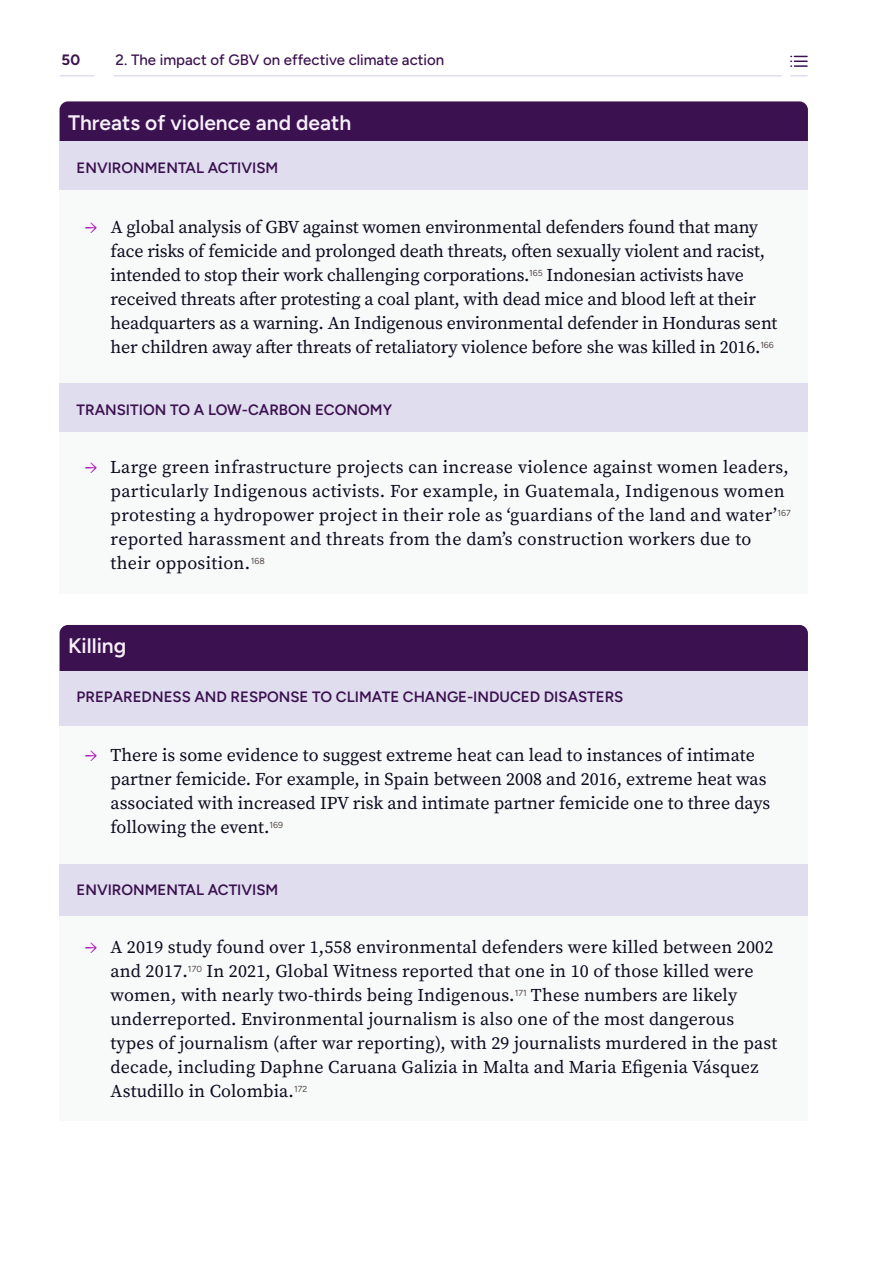
<style>
.page{position:relative;width:893px;height:1263px;background:#fff}
.page>*{position:absolute;margin:0;border:0;box-sizing:border-box;transform-origin:0 0}
.Heading_3{font:600 21px "Figtree";color:#f7effb}
.t1{font:18px/24px "Source Serif Pro";color:#0d0a1f}
.t2{font:18px/24px "Source Serif Pro";letter-spacing:.02em;color:#0d0a1f}
.Table_heading{font:600 15px "Figtree";color:#3b114f}
.t3{font:500 15px "Figtree";color:#3b114f}
.t4{font:700 15px "Figtree";color:#3b114f}
.s1{color:#ab00b7}
</style>
<div class="page">
<div style="left:60px;top:905px;width:748px;height:216px;background:#f8f9f9"></div>
<div style="left:60px;top:716px;width:748px;height:150px;background:#f8f9f9"></div>
<div style="left:60px;top:180px;width:748px;height:207px;background:#f8f9f9"></div>
<div style="left:60px;top:101px;width:748px;height:40px;background:#3b114f"></div>
<div style="left:60px;top:141px;width:748px;height:49px;background:#e0ddee"></div>
<div style="left:60px;top:425px;width:748px;height:168px;background:#f8f9f9"></div>
<div style="left:60px;top:625px;width:748px;height:46px;background:#3b114f"></div>
<div style="left:60px;top:671px;width:748px;height:54px;background:#e0ddee"></div>
<div style="left:60px;top:864px;width:748px;height:52px;background:#e0ddee"></div>
<div style="left:60px;top:383px;width:748px;height:49px;background:#e0ddee"></div>
<hr style="left:60px;top:75px;width:34px;height:2px;background:#e0ddee">
<svg style="left:791px;top:75px;width:16px;height:2px"></svg>
<hr style="left:114px;top:75px;width:667px;height:2px;background:#e0ddee">
<svg style="left:791px;top:56px;width:16px;height:11px"></svg>
<p class="t4" style="left:62px;top:51px;width:20px">50</p>
<p class="t3" style="left:116px;top:51px;width:330px">2. The impact of GBV on effective climate action</p>
<p class="Heading_3" style="left:68px;top:110px;width:285px">Threats of violence and death</p>
<p class="Table_heading" style="left:77px;top:159px;width:203px">ENVIRONMENTAL ACTIVISM</p>
<p class="t1" style="left:111px;top:215px;width:668px;text-indent:-26px"><span class="s1">→</span> A global analysis of GBV against women environmental defenders found that many face risks of femicide and prolonged death threats, often sexually violent and racist, intended to stop their work challenging corporations.<sup>165</sup> Indonesian activists have received threats after protesting a coal plant, with dead mice and blood left at their headquarters as a warning. An Indigenous environmental defender in Honduras sent her children away after threats of retaliatory violence before she was killed in 2016.<sup>166</sup></p>
<p class="Table_heading" style="left:77px;top:401px;width:317px">TRANSITION TO A LOW-CARBON ECONOMY</p>
<p class="t2" style="left:111px;top:455px;width:682px;text-indent:-26px"><span class="s1">→</span> Large green infrastructure projects can increase violence against women leaders, particularly Indigenous activists. For example, in Guatemala, Indigenous women protesting a hydropower project in their role as ‘guardians of the land and water’<sup>167 </sup>reported harassment and threats from the dam’s construction workers due to their opposition.<sup>168</sup></p>
<p class="Heading_3" style="left:68px;top:634px;width:60px">Killing</p>
<p class="Table_heading" style="left:77px;top:688px;width:548px">PREPAREDNESS AND RESPONSE TO CLIMATE CHANGE-INDUCED DISASTERS</p>
<p class="t1" style="left:111px;top:743px;width:661px;text-indent:-26px"><span class="s1">→</span> There is some evidence to suggest extreme heat can lead to instances of intimate partner femicide. For example, in Spain between 2008 and 2016, extreme heat was associated with increased IPV risk and intimate partner femicide one to three days following the event.<sup>169</sup></p>
<p class="Table_heading" style="left:77px;top:881px;width:203px">ENVIRONMENTAL ACTIVISM</p>
<p class="t1" style="left:111px;top:935px;width:668px;text-indent:-26px"><span class="s1">→</span> A 2019 study found over 1,558 environmental defenders were killed between 2002 and 2017.<sup>170</sup> In 2021, Global Witness reported that one in 10 of those killed were women, with nearly two-thirds being Indigenous.<sup>171</sup> These numbers are likely underreported. Environmental journalism is also one of the most dangerous types of journalism (after war reporting), with 29 journalists murdered in the past decade, including Daphne Caruana Galizia in Malta and Maria Efigenia Vásquez Astudillo in Colombia.<sup>172</sup></p>
</div>
